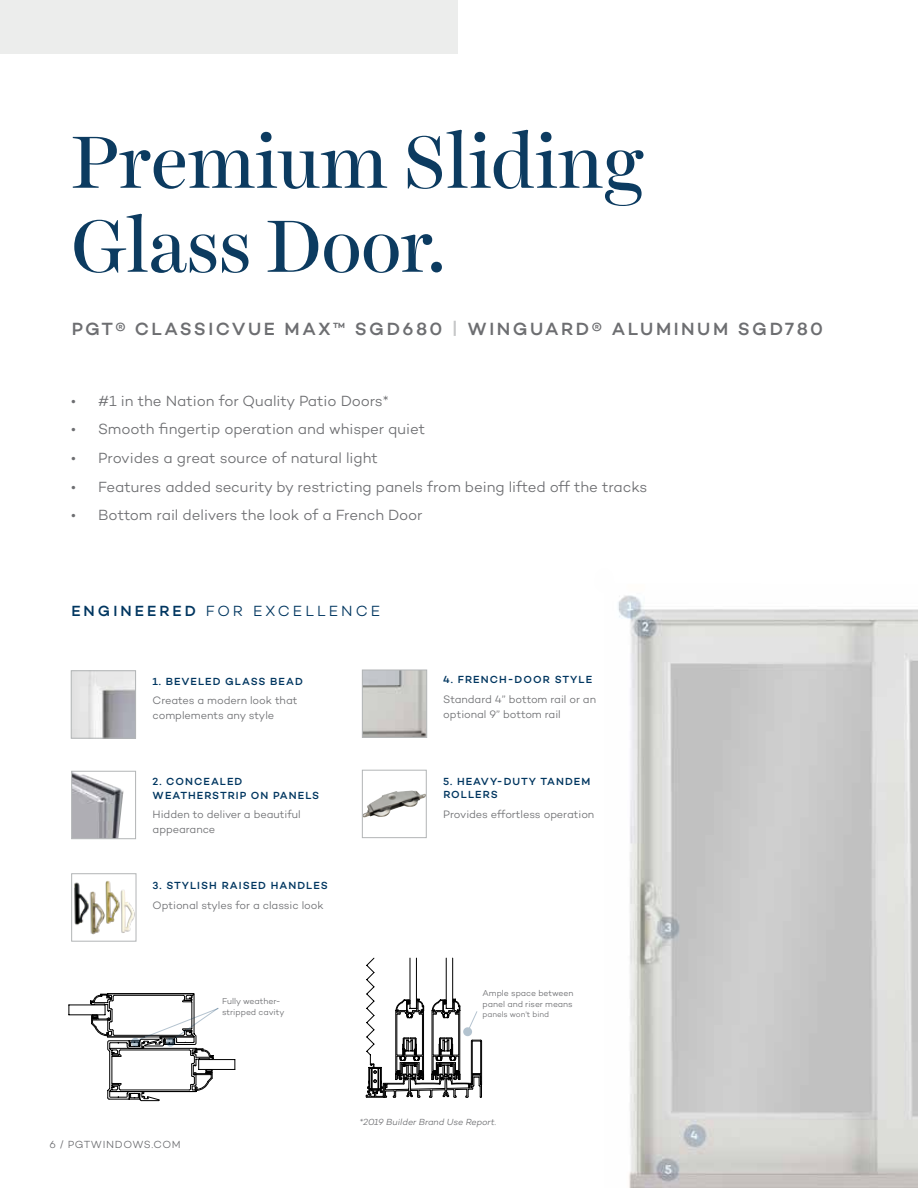
<style>
.page{position:relative;width:918px;height:1188px;background:#fff}
.page>*{position:absolute;margin:0;border:0;box-sizing:border-box;transform-origin:0 0}
.t1{font:75px/84px "Harriet Display";color:#0c3b60}
.t2{font:500 18px "Campton";letter-spacing:.14em;color:#6d6e71}
.t3{font:300 15px "Campton";letter-spacing:-.005em;color:#6d6e71}
.t4{font:300 15px "Campton";letter-spacing:.2em;color:#003660}
.t5{font:300 10.95px/15px "Campton";letter-spacing:-.005em;color:#6d6e71}
.t6{font:500 10.5px/13.5px "Campton";letter-spacing:.1em;color:#003660}
.t7{font:300 10.5px "Campton";letter-spacing:.06em;color:#6d6e71}
.t8{font:italic 300 9px "Campton";letter-spacing:-.01em;color:#6d6e71}
.t9{font:300 8.55px/10.9px "Campton";letter-spacing:-.005em;color:#6d6e71}
.t10{font:300 7.95px "Campton";letter-spacing:-.005em;color:#6d6e71}
.s1{font-size:19.5px;color:#c6c7c8}
.s2{font-weight:500}
</style>
<div class="page">
<img style="left:618px;top:595px;width:300px;height:593px">
<img style="left:74px;top:880px;width:60px;height:55px">
<div style="left:71px;top:873px;width:65px;height:69px;border:1px solid #b2b5b6"></div>
<img style="left:364px;top:672px;width:61px;height:64px">
<div style="left:362px;top:670px;width:65px;height:68px;border:1px solid #b2b5b6"></div>
<img style="left:73px;top:788px;width:51px;height:49px">
<div style="left:71px;top:771px;width:65px;height:68px;border:1px solid #b2b5b6"></div>
<img style="left:364px;top:790px;width:61px;height:28px">
<div style="left:362px;top:770px;width:65px;height:68px;border:1px solid #b2b5b6"></div>
<img style="left:73px;top:672px;width:61px;height:65px">
<div style="left:71px;top:670px;width:65px;height:69px;border:1px solid #b2b5b6"></div>
<svg style="left:366px;top:958px;width:116px;height:140px"></svg>
<svg style="left:463px;top:1027px;width:9px;height:9px"></svg>
<svg style="left:69px;top:993px;width:166px;height:108px"></svg>
<div style="left:0;top:0;width:458px;height:54px;background:#ecedec"></div>
<h1 class="t1" style="left:71px;top:119px;width:574px">Premium Sliding<br>Glass Door.</h1>
<p class="t2" style="left:71px;top:318px;width:753px">PGT® CLASSICVUE MAX™ SGD680 <span class="s1">|</span> WINGUARD® ALUMINUM SGD780</p>
<p class="t3" style="left:71px;top:391px;width:319px">• #1 in the Nation for Quality Patio Doors*</p>
<p class="t3" style="left:71px;top:420px;width:356px">• Smooth fingertip operation and whisper quiet</p>
<p class="t3" style="left:71px;top:449px;width:308px">• Provides a great source of natural light</p>
<p class="t3" style="left:71px;top:477px;width:578px">• Features added security by restricting panels from being lifted off the tracks</p>
<p class="t3" style="left:71px;top:506px;width:353px">• Bottom rail delivers the look of a French Door</p>
<p class="t4" style="left:71px;top:602px;width:311px"><span class="s2">ENGINEERED</span> FOR EXCELLENCE</p>
<p class="t6" style="left:153px;top:674px;width:152px">1. BEVELED GLASS BEAD</p>
<p class="t5" style="left:153px;top:693px;width:146px">Creates a modern look that complements any style</p>
<p class="t6" style="left:153px;top:775px;width:168px">2. CONCEALED<br>WEATHERSTRIP ON PANELS</p>
<p class="t5" style="left:153px;top:807px;width:150px">Hidden to deliver a beautiful appearance</p>
<p class="t6" style="left:153px;top:879px;width:177px">3. STYLISH RAISED HANDLES</p>
<p class="t5" style="left:153px;top:898px;width:173px">Optional styles for a classic look</p>
<p class="t6" style="left:443px;top:673px;width:150px">4. FRENCH-DOOR STYLE</p>
<p class="t5" style="left:443px;top:691px;width:154px">Standard 4” bottom rail or an optional 9” bottom rail</p>
<p class="t6" style="left:443px;top:774px;width:148px">5. HEAVY-DUTY TANDEM<br>ROLLERS</p>
<p class="t5" style="left:443px;top:807px;width:153px">Provides effortless operation</p>
<p class="t9" style="left:222px;top:996px;width:64px">Fully weather&shy;stripped cavity</p>
<p class="t9" style="left:483px;top:987px;width:92px">Ample space between panel and riser means</p>
<p class="t10" style="left:483px;top:1010px;width:68px">panels won’t bind</p>
<p class="t7" style="left:50px;top:1138px;width:133px">6 / PGTWINDOWS.COM</p>
<p class="t8" style="left:360px;top:1116px;width:138px">*2019 Builder Brand Use Report.</p>
</div>
